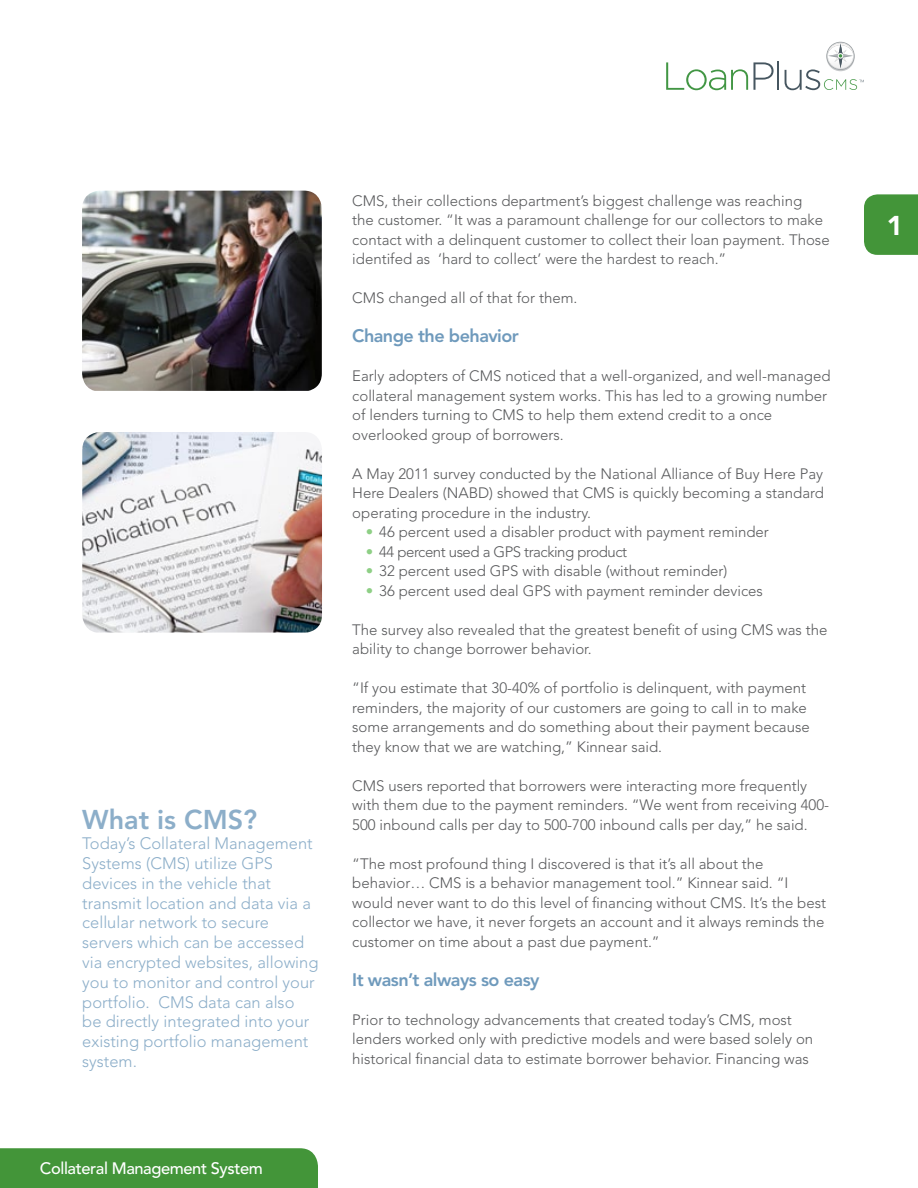
<style>
.page{position:relative;width:918px;height:1188px;background:#fff}
.page>*{position:absolute;margin:0;border:0;box-sizing:border-box;transform-origin:0 0}
.t1{font:800 27px "Avenir";color:#8caec9}
.t2{font:900 27px "Avenir LT Std";color:#fff}
.t3{font:800 18px "Avenir LT Std";letter-spacing:-.03em;color:#6f9abc}
.t4{font:300 16.5px/19.8px "Avenir";color:#8caec9}
.t5{font:500 16.5px "Avenir LT Std";letter-spacing:-.025em;color:#fff}
.t6{font:300 15px/19.5px "Avenir LT Std";color:#58595b}
.t7{font:300 15px "Avenir LT Std";letter-spacing:-.03em;color:#58595b}
.s1{color:#8ecf85}
</style>
<div class="page">
<img style="left:82px;top:191px;width:240px;height:200px">
<img style="left:82px;top:432px;width:240px;height:201px">
<div style="left:864px;top:194px;width:54px;height:61px;background:#439539"></div>
<svg style="left:666px;top:62px;width:108px;height:28px"></svg>
<hr style="left:777px;top:61px;width:2px;height:29px;background:#465660">
<div style="left:826px;top:42px;width:29px;height:28px;background:#afb2b5;border-radius:50%"></div>
<svg style="left:785px;top:43px;width:79px;height:47px"></svg>
<div style="left:0;top:1148px;width:318px;height:40px;background:#439539"></div>
<h1 class="t1" style="left:82px;top:804px;width:176px">What is CMS?</h1>
<p class="t4" style="left:82px;top:834px;width:238px">Today’s Collateral Management<br>Systems (CMS) utilize GPS devices in the vehicle that transmit location and data via a cellular network to secure servers which can be accessed via encrypted websites, allowing you to monitor and control your portfolio. CMS data can also<br>be directly integrated into your existing portfolio management system.</p>
<p class="t6" style="left:352px;top:191px;width:479px">CMS, their collections department’s biggest challenge was reaching<br>the customer. “It was a paramount challenge for our collectors to make contact with a delinquent customer to collect their loan payment. Those identifed as ‘hard to collect’ were the hardest to reach.”</p>
<p class="t6" style="left:352px;top:288px;width:227px">CMS changed all of that for them.</p>
<p class="t3" style="left:352px;top:325px;width:168px">Change the behavior</p>
<p class="t6" style="left:352px;top:366px;width:480px">Early adopters of CMS noticed that a well-organized, and well-managed collateral management system works. This has led to a growing number of lenders turning to CMS to help them extend credit to a once overlooked group of borrowers.</p>
<p class="t6" style="left:352px;top:464px;width:473px;text-align:justify">A May 2011 survey conducted by the National Alliance of Buy Here Pay Here Dealers (NABD) showed that CMS is quickly becoming a standard operating procedure in the industry.</p>
<p class="t6" style="left:366px;top:522px;width:405px"><span class="s1">•</span> 46 percent used a disabler product with payment reminder</p>
<p class="t7" style="left:366px;top:543px;width:263px"><span class="s1">•</span> 44 percent used a GPS tracking product</p>
<p class="t6" style="left:366px;top:561px;width:363px"><span class="s1">•</span> 32 percent used GPS with disable (without reminder)</p>
<p class="t6" style="left:366px;top:581px;width:399px"><span class="s1">•</span> 36 percent used deal GPS with payment reminder devices</p>
<p class="t6" style="left:352px;top:620px;width:477px">The survey also revealed that the greatest benefit of using CMS was the ability to change borrower behavior.</p>
<p class="t6" style="left:352px;top:678px;width:459px">“If you estimate that 30-40% of portfolio is delinquent, with payment reminders, the majority of our customers are going to call in to make some arrangements and do something about their payment because they know that we are watching,” Kinnear said.</p>
<p class="t6" style="left:352px;top:776px;width:478px">CMS users reported that borrowers were interacting more frequently with them due to the payment reminders. “We went from receiving 400-<br>500 inbound calls per day to 500-700 inbound calls per day,” he said.</p>
<p class="t6" style="left:352px;top:854px;width:475px">“The most profound thing I discovered is that it’s all about the behavior… CMS is a behavior management tool.” Kinnear said. “I would never want to do this level of financing without CMS. It’s the best collector we have, it never forgets an account and it always reminds the customer on time about a past due payment.”</p>
<p class="t3" style="left:352px;top:969px;width:189px">It wasn’t always so easy</p>
<p class="t6" style="left:352px;top:1010px;width:463px">Prior to technology advancements that created today’s CMS, most lenders worked only with predictive models and were based solely on historical financial data to estimate borrower behavior. Financing was</p>
<p class="t5" style="left:40px;top:1159px;width:224px">Collateral Management System</p>
<h1 class="t2" style="left:887px;top:209px;width:17px">1</h1>
</div>
